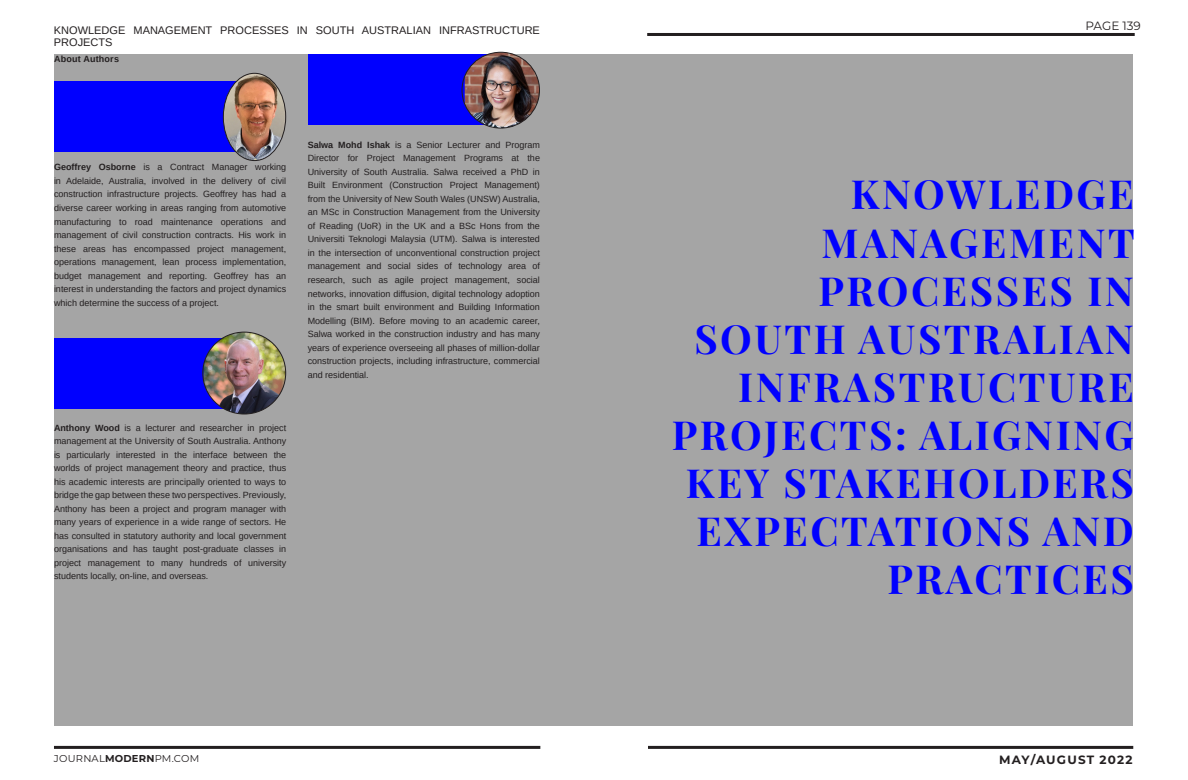
<style>
.page{position:relative;width:1188px;height:780px;background:#fff}
.page>*{position:absolute;margin:0;border:0;box-sizing:border-box;transform-origin:0 0}
.t1{font:40px/48px "Playfair Display";letter-spacing:.065em;color:#00f;text-align:right}
.t2{font:700 12px "Montserrat";letter-spacing:.1em;color:#231f20}
.t3{font:12px "Montserrat";color:#231f20}
.t4{font:11px/12px "Arimo";color:#231f20}
.t5{font:10px "Montserrat";letter-spacing:.02em;color:#231f20}
.t6{font:9px/13.5px "Arimo";color:#231f20;text-align:justify}
.t7{font:700 9px "Arimo";letter-spacing:.02em;color:#231f20}
.s1{font-weight:700}
</style>
<div class="page">
<hr style="left:647px;top:33px;width:488px;height:3px;background:#231f20">
<hr style="left:648px;top:745px;width:485px;height:3px;background:#231f20">
<hr style="left:54px;top:745px;width:486px;height:3px;background:#231f20">
<div style="left:54px;top:54px;width:1079px;height:671px;background:#a5a5a5"></div>
<div style="left:308px;top:54px;width:185px;height:71px;background:#00f"></div>
<img style="left:465px;top:52px;width:75px;height:76px">
<div style="left:462px;top:52px;width:78px;height:76px;border:1px solid #231f20;border-radius:50%"></div>
<div style="left:54px;top:82px;width:185px;height:70px;background:#00f"></div>
<img style="left:223px;top:73px;width:63px;height:87px">
<div style="left:223px;top:73px;width:63px;height:88px;border:1px solid #231f20;border-radius:50%"></div>
<div style="left:54px;top:337px;width:185px;height:71px;background:#00f"></div>
<img style="left:203px;top:333px;width:83px;height:81px">
<p class="t4" style="left:54px;top:24px;width:488px">KNOWLEDGE MANAGEMENT PROCESSES IN SOUTH AUSTRALIAN INFRASTRUCTURE<br>PROJECTS</p>
<p class="t7" style="left:54px;top:53px;width:67px">About Authors</p>
<p class="t6" style="left:54px;top:160px;width:234px"><span class="s1">Geoffrey Osborne</span> is a Contract Manager working in Adelaide, Australia, involved in the delivery of civil construction infrastructure projects. Geoffrey has had a diverse career working in areas ranging from automotive manufacturing to road maintenance operations and management of civil construction contracts. His work in these areas has encompassed project management, operations management, lean process implementation, budget management and reporting. Geoffrey has an interest in understanding the factors and project dynamics which determine the success of a project.</p>
<p class="t6" style="left:54px;top:420px;width:234px"><span class="s1">Anthony Wood</span> is a lecturer and researcher in project management at the University of South Australia. Anthony is particularly interested in the interface between the worlds of project management theory and practice, thus his academic interests are principally oriented to ways to bridge the gap between these two perspectives. Previously, Anthony has been a project and program manager with many years of experience in a wide range of sectors. He has consulted in statutory authority and local government organisations and has taught post-graduate classes in project management to many hundreds of university students locally, on-line, and overseas.</p>
<p class="t6" style="left:308px;top:138px;width:234px"><span class="s1">Salwa Mohd Ishak</span> is a Senior Lecturer and Program Director for Project Management Programs at the University of South Australia. Salwa received a PhD in Built Environment (Construction Project Management) from the University of New South Wales (UNSW) Australia, an MSc in Construction Management from the University of Reading (UoR) in the UK and a BSc Hons from the Universiti Teknologi Malaysia (UTM). Salwa is interested in the intersection of unconventional construction project management and social sides of technology area of research, such as agile project management, social networks, innovation diffusion, digital technology adoption in the smart built environment and Building Information Modelling (BIM). Before moving to an academic career, Salwa worked in the construction industry and has many years of experience overseeing all phases of million-dollar construction projects, including infrastructure, commercial and residential.</p>
<h2 class="t3" style="left:1086px;top:17px;width:57px">PAGE 139</h2>
<p class="t1" style="left:672px;top:167px;width:465px">KNOWLEDGE<br>MANAGEMENT<br>PROCESSES IN<br>SOUTH AUSTRALIAN<br>INFRASTRUCTURE<br>PROJECTS: ALIGNING<br>KEY STAKEHOLDERS<br>EXPECTATIONS AND<br>PRACTICES</p>
<p class="t5" style="left:54px;top:751px;width:147px">JOURNAL<span class="s1">MODERN</span>PM.COM</p>
<h2 class="t2" style="left:999px;top:751px;width:135px">MAY/AUGUST 2022</h2>
</div>
